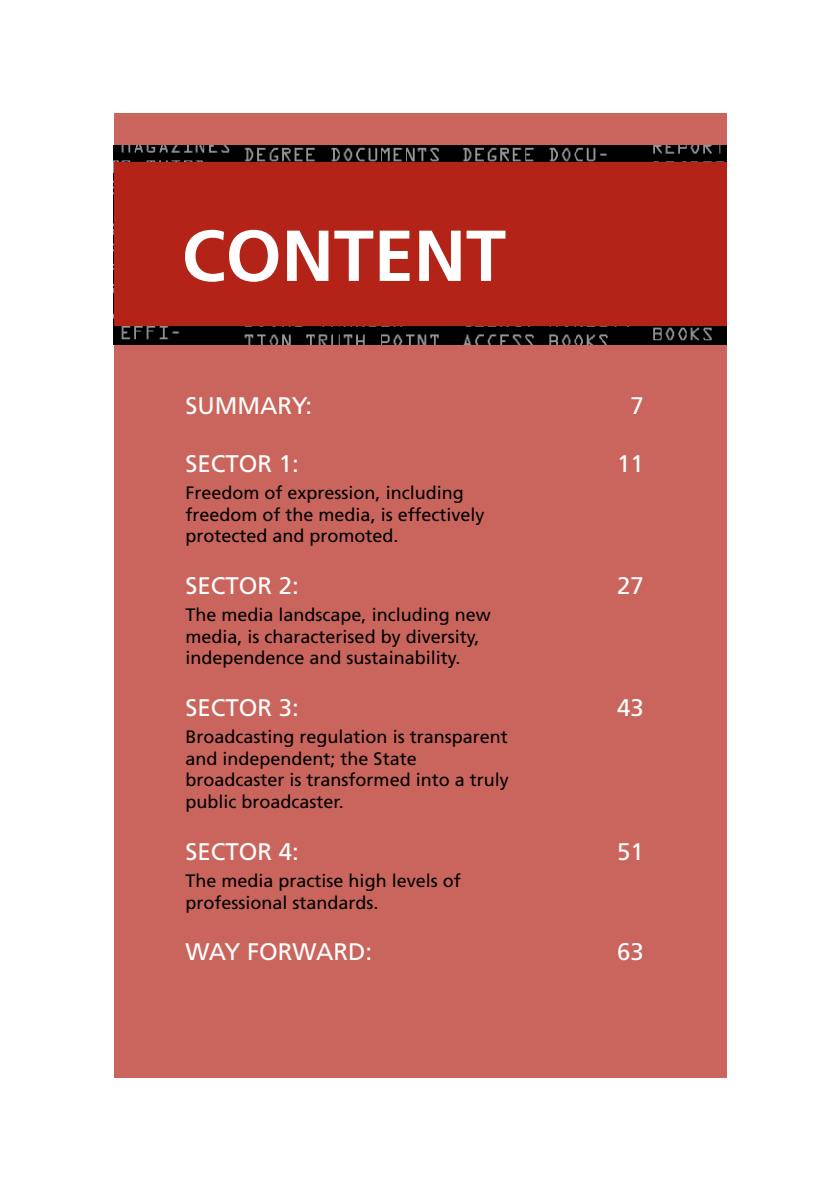
<style>
.page{position:relative;width:840px;height:1191px;background:#fff}
.page>*{position:absolute;margin:0;border:0;box-sizing:border-box;transform-origin:0 0}
.t1{font:700 72px "Frutiger";color:#fff}
.t2{font:24px "Frutiger";color:#fff}
.t3{font:18px/21.6px "Frutiger";color:#000}
</style>
<div class="page">
<div style="left:113px;top:113px;width:613px;height:964px;background:#ca655d"></div>
<img style="left:113px;top:146px;width:613px;height:198px">
<div style="left:113px;top:162px;width:613px;height:163px;background:#b32317"></div>
<p class="t1" style="left:181px;top:214px;width:326px">CONTENT</p>
<p class="t2" style="left:185px;top:392px;width:128px">SUMMARY:</p>
<p class="t2" style="left:630px;top:392px;width:15px">7</p>
<p class="t2" style="left:185px;top:449px;width:115px">SECTOR 1:</p>
<p class="t2" style="left:617px;top:449px;width:28px">11</p>
<p class="t3" style="left:185px;top:482px;width:300px">Freedom of expression, including freedom of the media, is effectively protected and promoted.</p>
<p class="t2" style="left:185px;top:571px;width:115px">SECTOR 2:</p>
<p class="t2" style="left:617px;top:571px;width:28px">27</p>
<p class="t3" style="left:185px;top:604px;width:307px">The media landscape, including new media, is characterised by diversity, independence and sustainability.</p>
<p class="t2" style="left:185px;top:693px;width:115px">SECTOR 3:</p>
<p class="t2" style="left:617px;top:693px;width:28px">43</p>
<p class="t3" style="left:185px;top:726px;width:325px">Broadcasting regulation is transparent and independent; the State broadcaster is transformed into a truly public broadcaster.</p>
<p class="t2" style="left:185px;top:837px;width:115px">SECTOR 4:</p>
<p class="t2" style="left:617px;top:837px;width:28px">51</p>
<p class="t3" style="left:185px;top:869px;width:277px">The media practise high levels of professional standards.</p>
<p class="t2" style="left:185px;top:937px;width:188px">WAY FORWARD:</p>
<p class="t2" style="left:617px;top:937px;width:28px">63</p>
</div>
